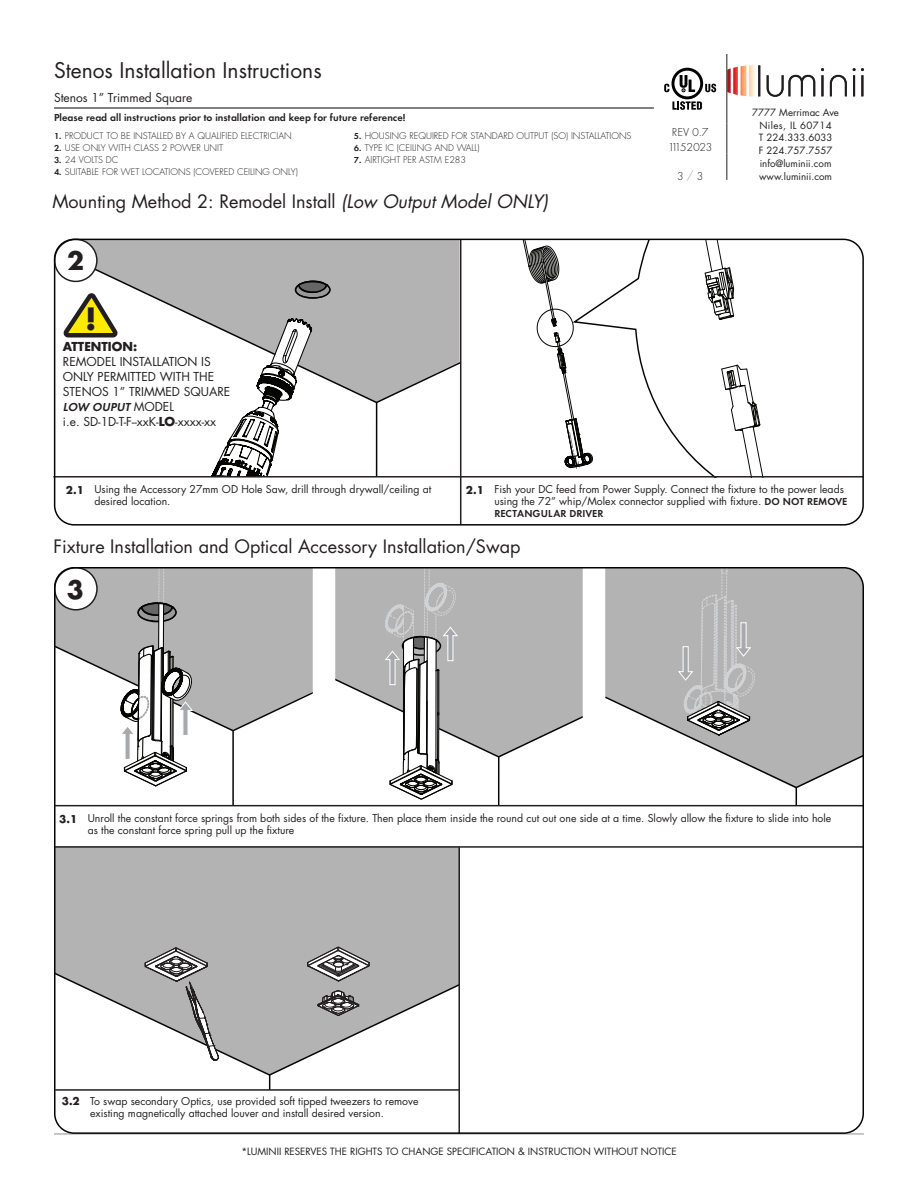
<style>
.page{position:relative;width:918px;height:1188px;background:#fff}
.page>*{position:absolute;margin:0;border:0;box-sizing:border-box;transform-origin:0 0}
.t1{font:700 30px "Futura";color:#231f20}
.t2{font:700 24.75px "Futura";color:#231f20}
.t3{font:21px "Futura";color:#231f20}
.t4{font:18px "Futura";color:#231f20}
.t5{font:12px/15px "Futura";color:#231f20}
.t6{font:12px/15px "Futura Light DTC";letter-spacing:-.055em;color:#231f20;text-align:center}
.t7{font:700 12px "Futura";color:#231f20}
.II_-_Header_List{font:10.5px/12px "Futura";color:#231f20}
.t8{font:10.5px "Futura Demi Bold DTC";color:#231f20}
.II_-_Header_List-2{font:700 10.5px "Futura";color:#231f20}
.t9{font:9.75px/12.8px "Futura";color:#231f20;text-align:center}
.t10{font:300 9px "Futura";color:#231f20}
.s1{font-family:"Futura Demi Bold DTC";font-weight:400}
.s2{font-style:italic}
.s3{font-family:"Futura Demi Bold Oblique DTC"}
.s4{font-weight:700}
.s5{color:#939191}
.s6{font-family:"Futura Demi Bold DTC"}
</style>
<div class="page">
<hr style="left:726px;top:54px;width:1px;height:54px;background:#231f20">
<svg style="left:726px;top:108px;width:1px;height:72px"></svg>
<svg style="left:672px;top:101px;width:30px;height:9px"></svg>
<svg style="left:705px;top:84px;width:11px;height:8px"></svg>
<svg style="left:672px;top:68px;width:31px;height:31px"></svg>
<div style="left:674px;top:71px;width:26px;height:25px;background:#fff;border-radius:50%"></div>
<svg style="left:680px;top:75px;width:15px;height:17px"></svg>
<svg style="left:664px;top:84px;width:5px;height:8px"></svg>
<svg style="left:727px;top:65px;width:137px;height:32px"></svg>
<hr style="left:54px;top:107px;width:300px;height:2px;background:#231f20">
<hr style="left:354px;top:107px;width:300px;height:2px;background:#231f20">
<hr style="left:54px;top:1134px;width:810px;height:1px;background:#939191">
<div style="left:88px;top:242px;width:372px;height:5px;background:#b3b3b3"></div>
<svg style="left:73px;top:247px;width:387px;height:157px"></svg>
<hr style="left:376px;top:403px;width:1px;height:74px;background:#050504">
<svg style="left:294px;top:280px;width:37px;height:20px"></svg>
<svg style="left:137px;top:317px;width:176px;height:159px"></svg>
<hr style="left:460px;top:240px;width:1px;height:284px;background:#231f20">
<div style="left:55px;top:239px;width:42px;height:42px;background:#fff;border-radius:50%"></div>
<div style="left:54px;top:239px;width:44px;height:43px;border:2px solid #231f20;border-radius:50%"></div>
<hr style="left:498px;top:757px;width:1px;height:48px;background:#050504">
<hr style="left:232px;top:731px;width:2px;height:74px;background:#050504">
<svg style="left:335px;top:570px;width:248px;height:230px"></svg>
<svg style="left:604px;top:567px;width:260px;height:238px"></svg>
<svg style="left:54px;top:567px;width:259px;height:220px"></svg>
<div style="left:57px;top:848px;width:401px;height:98px;background:#b3b3b3"></div>
<svg style="left:57px;top:946px;width:401px;height:143px"></svg>
<hr style="left:458px;top:848px;width:2px;height:285px;background:#231f20">
<hr style="left:56px;top:805px;width:807px;height:1px;background:#231f20">
<hr style="left:56px;top:846px;width:806px;height:2px;background:#231f20">
<hr style="left:56px;top:1089px;width:403px;height:2px;background:#231f20">
<div style="left:55px;top:568px;width:42px;height:42px;background:#fff;border-radius:50%"></div>
<div style="left:54px;top:567px;width:44px;height:44px;border:2px solid #231f20;border-radius:50%"></div>
<svg style="left:63px;top:290px;width:59px;height:51px"></svg>
<svg style="left:523px;top:242px;width:241px;height:234px"></svg>
<hr style="left:54px;top:476px;width:809px;height:2px;background:#231f20">
<div style="left:54px;top:239px;width:810px;height:287px;border:2px solid #040503;border-radius:20px"></div>
<h3 class="t3" style="left:54px;top:56px;width:269px">Stenos Installation Instructions</h3>
<p class="t5" style="left:54px;top:90px;width:140px">Stenos 1” Trimmed Square</p>
<p class="t8" style="left:54px;top:111px;width:353px">Please read all instructions prior to installation and keep for future reference!</p>
<p class="t10" style="left:54px;top:130px;width:239px"><span class="s1">1.</span> PRODUCT TO BE INSTALLED BY A QUALIFIED ELECTRICIAN</p>
<p class="t10" style="left:54px;top:142px;width:171px"><span class="s1">2.</span> USE ONLY WITH CLASS 2 POWER UNIT</p>
<p class="t10" style="left:54px;top:154px;width:66px"><span class="s1">3.</span> 24 VOLTS DC</p>
<p class="t10" style="left:54px;top:166px;width:245px"><span class="s1">4.</span> SUITABLE FOR WET LOCATIONS (COVERED CEILING ONLY)</p>
<p class="t10" style="left:354px;top:130px;width:279px"><span class="s1">5.</span> HOUSING REQUIRED FOR STANDARD OUTPUT (SO) INSTALLATIONS</p>
<p class="t10" style="left:354px;top:142px;width:127px"><span class="s1">6.</span> TYPE IC (CEILING AND WALL)</p>
<p class="t10" style="left:354px;top:154px;width:114px"><span class="s1">7.</span> AIRTIGHT PER ASTM E283</p>
<p class="t4" style="left:52px;top:189px;width:497px">Mounting Method 2: Remodel Install <span class="s2">(Low Output Model ONLY)</span></p>
<p class="t2" style="left:67px;top:244px;width:18px">2</p>
<p class="t1" style="left:85px;top:298px;width:13px">!</p>
<p class="t7" style="left:63px;top:338px;width:76px">ATTENTION:</p>
<p class="t5" style="left:63px;top:354px;width:169px">REMODEL INSTALLATION IS<br>ONLY PERMITTED WITH THE<br>STENOS 1” TRIMMED SQUARE<br><span class="s3">LOW OUPUT</span> MODEL</p>
<p class="t5" style="left:63px;top:414px;width:155px">i.e. SD-1D-T-F--xxK-<span class="s4">LO</span>-xxxx-xx</p>
<p class="t6" style="left:668px;top:124px;width:46px">REV 0.7<br>11152023</p>
<p class="t6" style="left:677px;top:169px;width:28px">3 <span class="s5">/</span> 3</p>
<p class="t9" style="left:752px;top:106px;width:88px">7777 Merrimac Ave<br>Niles, IL 60714<br>T 224.333.6033<br>F 224.757.7557 info@luminii.com www.luminii.com</p>
<p class="II_-_Header_List-2" style="left:66px;top:482px;width:20px">2.1</p>
<p class="II_-_Header_List" style="left:94px;top:483px;width:338px">Using the Accessory 27mm OD Hole Saw, drill through drywall/ceiling at desired location.</p>
<p class="II_-_Header_List-2" style="left:466px;top:482px;width:20px">2.1</p>
<p class="II_-_Header_List" style="left:494px;top:483px;width:355px">Fish your DC feed from Power Supply. Connect the fixture to the power leads using the 72” whip/Molex connector supplied with fixture. <span class="s6">DO NOT REMOVE<br>RECTANGULAR DRIVER</span></p>
<p class="t4" style="left:54px;top:534px;width:469px">Fixture Installation and Optical Accessory Installation/Swap</p>
<p class="t2" style="left:67px;top:572px;width:18px">3</p>
<p class="II_-_Header_List-2" style="left:59px;top:812px;width:20px">3.1</p>
<p class="II_-_Header_List" style="left:88px;top:812px;width:745px">Unroll the constant force springs from both sides of the fixture. Then place them inside the round cut out one side at a time. Slowly allow the fixture to slide into hole as the constant force spring pull up the fixture</p>
<p class="II_-_Header_List-2" style="left:62px;top:1094px;width:20px">3.2</p>
<p class="II_-_Header_List" style="left:90px;top:1095px;width:330px">To swap secondary Optics, use provided soft tipped tweezers to remove existing magnetically attached louver and install desired version.</p>
<p class="t9" style="left:241px;top:1145px;width:437px">*LUMINII RESERVES THE RIGHTS TO CHANGE SPECIFICATION &amp; INSTRUCTION WITHOUT NOTICE</p>
</div>
